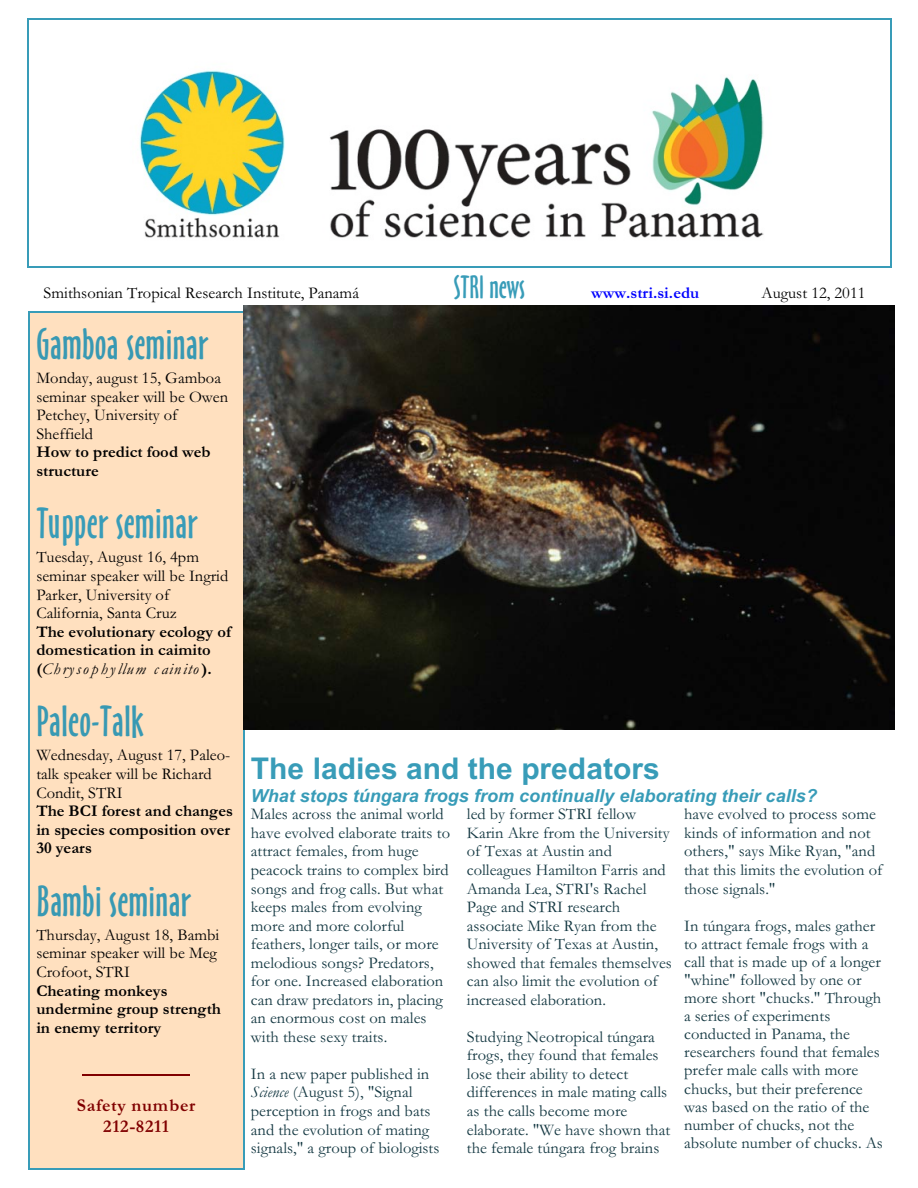
<style>
.page{position:relative;width:918px;height:1188px;background:#fff}
.page>*{position:absolute;margin:0;border:0;box-sizing:border-box;transform-origin:0 0}
.t1{font:40.5px "Oz Handicraft BT";letter-spacing:.01em;color:#3899b3}
.t2{font:40.5px "Oz Handicraft BT";letter-spacing:.01em;color:#389cb8}
.t3{font:700 30px "Arial";color:#389cb8}
.t4{font:30px "Oz Handicraft BT";color:#389cb8}
.t5{font:italic 700 18px "Arial";color:#389cb8}
.t6{font:700 18px/21.8px "Garamond";letter-spacing:.04em;color:#800000;text-align:center}
.t7{font:16.5px/18.6px "Garamond";color:#143842}
.t8{font:16.5px/18.6px "Garamond";color:#000}
.t9{font:700 16.5px/18.6px "Garamond";color:#000}
.t10{font:700 16.5px "Garamond";color:#00f}
.s1{font-weight:400;font-style:italic}
.s2{font-style:italic}
</style>
<div class="page">
<img style="left:139px;top:70px;width:625px;height:168px">
<hr style="left:27px;top:19px;width:1px;height:248px;background:#389cb8">
<hr style="left:890px;top:19px;width:2px;height:248px;background:#389cb8">
<hr style="left:27px;top:19px;width:864px;height:1px;background:#389cb8">
<hr style="left:27px;top:266px;width:864px;height:2px;background:#389cb8">
<div style="left:28px;top:311px;width:216px;height:859px;background:#ffe0bf"></div>
<hr style="left:82px;top:1074px;width:108px;height:1px;background:#800000">
<hr style="left:28px;top:311px;width:2px;height:858px;background:#389cb8">
<hr style="left:243px;top:311px;width:1px;height:858px;background:#389cb8">
<hr style="left:28px;top:311px;width:216px;height:1px;background:#389cb8">
<hr style="left:28px;top:1168px;width:216px;height:2px;background:#389cb8">
<img style="left:244px;top:306px;width:650px;height:423px">
<p class="t8" style="left:43px;top:286px;width:317px">Smithsonian Tropical Research Institute, Panamá</p>
<h2 class="t4" style="left:454px;top:275px;width:73px">STRI news</h2>
<p class="t10" style="left:591px;top:287px;width:109px">www.stri.si.edu</p>
<p class="t8" style="left:762px;top:286px;width:106px">August 12, 2011</p>
<h1 class="t1" style="left:36px;top:328px;width:173px">Gamboa seminar</h1>
<p class="t8" style="left:36px;top:371px;width:193px">Monday, august 15, Gamboa seminar speaker will be Owen<br>Petchey, University of<br>Sheffield</p>
<p class="t9" style="left:36px;top:445px;width:176px">How to predict food web structure</p>
<h1 class="t2" style="left:36px;top:507px;width:163px">Tupper seminar</h1>
<p class="t8" style="left:36px;top:550px;width:193px">Tuesday, August 16, 4pm seminar speaker will be Ingrid<br>Parker, University of<br>California, Santa Cruz</p>
<p class="t9" style="left:36px;top:624px;width:196px">The evolutionary ecology of domestication in caimito (<span class="s1">Chrysophyllum cainito</span>).</p>
<h1 class="t1" style="left:36px;top:705px;width:109px">Paleo-Talk</h1>
<p class="t8" style="left:36px;top:748px;width:195px">Wednesday, August 17, Paleo&shy;talk speaker will be Richard<br>Condit, STRI</p>
<p class="t9" style="left:36px;top:804px;width:198px">The BCI forest and changes in species composition over<br>30 years</p>
<h1 class="t1" style="left:36px;top:885px;width:156px">Bambi seminar</h1>
<p class="t8" style="left:36px;top:927px;width:184px">Thursday, August 18, Bambi seminar speaker will be Meg<br>Crofoot, STRI</p>
<p class="t9" style="left:36px;top:983px;width:186px">Cheating monkeys undermine group strength in enemy territory</p>
<p class="t6" style="left:77px;top:1096px;width:120px">Safety number<br>212-8211</p>
<h2 class="t3" style="left:251px;top:757px;width:410px">The ladies and the predators</h2>
<p class="t5" style="left:251px;top:789px;width:568px">What stops túngara frogs from continually elaborating their calls?</p>
<p class="t7" style="left:251px;top:807px;width:201px">Males across the animal world have evolved elaborate traits to attract females, from huge peacock trains to complex bird songs and frog calls. But what keeps males from evolving more and more colorful feathers, longer tails, or more melodious songs? Predators, for one. Increased elaboration can draw predators in, placing an enormous cost on males with these sexy traits.</p>
<p class="t7" style="left:251px;top:1066px;width:190px">In a new paper published in<br><span class="s2">Science</span> (August 5), "Signal perception in frogs and bats and the evolution of mating signals," a group of biologists</p>
<p class="t7" style="left:467px;top:807px;width:207px">led by former STRI fellow<br>Karin Akre from the University of Texas at Austin and colleagues Hamilton Farris and<br>Amanda Lea, STRI's Rachel<br>Page and STRI research associate Mike Ryan from the<br>University of Texas at Austin, showed that females themselves can also limit the evolution of increased elaboration.</p>
<p class="t7" style="left:467px;top:1029px;width:205px">Studying Neotropical túngara frogs, they found that females lose their ability to detect differences in male mating calls as the calls become more elaborate. "We have shown that the female túngara frog brains</p>
<p class="t7" style="left:684px;top:807px;width:200px">have evolved to process some kinds of information and not others," says Mike Ryan, "and that this limits the evolution of those signals."</p>
<p class="t7" style="left:684px;top:918px;width:200px;line-height:18.1px">In túngara frogs, males gather to attract female frogs with a call that is made up of a longer "whine" followed by one or more short "chucks." Through a series of experiments conducted in Panama, the researchers found that females prefer male calls with more chucks, but their preference was based on the ratio of the number of chucks, not the absolute number of chucks. As</p>
</div>
